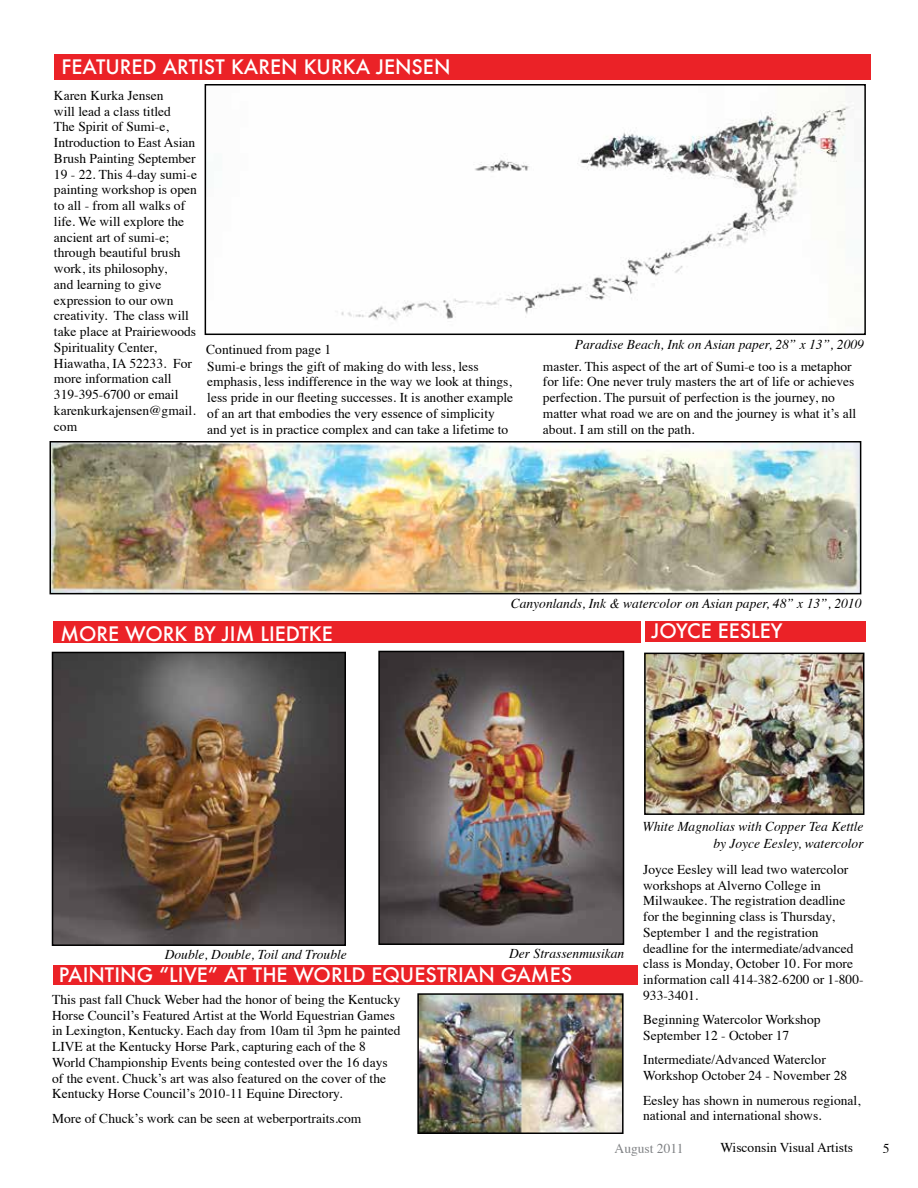
<style>
.page{position:relative;width:918px;height:1188px;background:#fff}
.page>*{position:absolute;margin:0;border:0;box-sizing:border-box;transform-origin:0 0}
.t1{font:500 19.5px "Futura";color:#fff}
.t2{font:13.5px/15.8px "Times";color:#000}
.t3{font:italic 13.5px/16.5px "Times";color:#000;text-align:right}
.t4{font:13.5px "Times";color:#808285}
</style>
<div class="page">
<div style="left:54px;top:54px;width:817px;height:25px;background:#eb2227"></div>
<div style="left:53px;top:621px;width:587px;height:21px;background:#eb2227"></div>
<div style="left:645px;top:622px;width:221px;height:20px;background:#eb2227"></div>
<div style="left:53px;top:965px;width:585px;height:20px;background:#eb2227"></div>
<img style="left:420px;top:996px;width:201px;height:135px">
<div style="left:417px;top:993px;width:207px;height:141px;border:2px solid #000"></div>
<img style="left:53px;top:444px;width:805px;height:147px">
<div style="left:50px;top:441px;width:811px;height:153px;border:2px solid #000"></div>
<img style="left:341px;top:101px;width:513px;height:220px">
<div style="left:205px;top:84px;width:661px;height:251px;border:2px solid #000"></div>
<img style="left:55px;top:655px;width:288px;height:288px">
<div style="left:52px;top:652px;width:294px;height:294px;border:2px solid #000"></div>
<img style="left:381px;top:654px;width:240px;height:288px">
<div style="left:378px;top:651px;width:246px;height:294px;border:2px solid #000"></div>
<img style="left:647px;top:656px;width:214px;height:156px">
<div style="left:644px;top:653px;width:220px;height:162px;border:2px solid #000"></div>
<h1 class="t1" style="left:62px;top:53px;width:390px">FEATURED ARTIST KAREN KURKA JENSEN</h1>
<p class="t2" style="left:54px;top:86px;width:144px">Karen Kurka Jensen<br>will lead a class titled<br>The Spirit of Sumi-e,<br>Introduction to East Asian<br>Brush Painting September<br>19 - 22. This 4-day sumi-e painting workshop is open to all - from all walks of life. We will explore the ancient art of sumi-e; through beautiful brush work, its philosophy,<br>and learning to give expression to our own creativity. The class will take place at Prairiewoods<br>Spirituality Center,<br>Hiawatha, IA 52233. For more information call<br>319-395-6700 or email karenkurkajensen@gmail. com</p>
<p class="t2" style="left:206px;top:340px;width:126px">Continued from page 1</p>
<p class="t3" style="left:575px;top:335px;width:291px">Paradise Beach, Ink on Asian paper, 28” x 13”, 2009</p>
<p class="t2" style="left:207px;top:357px;width:307px">Sumi-e brings the gift of making do with less, less emphasis, less indifference in the way we look at things, less pride in our fleeting successes. It is another example of an art that embodies the very essence of simplicity and yet is in practice complex and can take a lifetime to</p>
<p class="t2" style="left:543px;top:357px;width:315px">master. This aspect of the art of Sumi-e too is a metaphor for life: One never truly masters the art of life or achieves perfection. The pursuit of perfection is the journey, no matter what road we are on and the journey is what it’s all about. I am still on the path.</p>
<p class="t3" style="left:511px;top:594px;width:352px">Canyonlands, Ink &amp; watercolor on Asian paper, 48” x 13”, 2010</p>
<h1 class="t1" style="left:60px;top:620px;width:274px">MORE WORK BY JIM LIEDTKE</h1>
<h1 class="t1" style="left:652px;top:617px;width:131px">JOYCE EESLEY</h1>
<p class="t3" style="left:165px;top:946px;width:184px">Double, Double, Toil and Trouble</p>
<p class="t3" style="left:509px;top:944px;width:117px">Der Strassenmusikan</p>
<h1 class="t1" style="left:59px;top:962px;width:515px">PAINTING “LIVE” AT TH E WORLD EQUESTRIAN GAM ES</h1>
<p class="t2" style="left:52px;top:990px;width:350px">This past fall Chuck Weber had the honor of being the Kentucky Horse Council’s Featured Artist at the World Equestrian Games in Lexington, Kentucky. Each day from 10am til 3pm he painted LIVE at the Kentucky Horse Park, capturing each of the 8<br>World Championship Events being contested over the 16 days of the event. Chuck’s art was also featured on the cover of the Kentucky Horse Council’s 2010-11 Equine Directory.</p>
<p class="t2" style="left:52px;top:1109px;width:311px">More of Chuck’s work can be seen at weberportraits.com</p>
<p class="t3" style="left:643px;top:818px;width:223px">White Magnolias with Copper Tea Kettle by Joyce Eesley, watercolor</p>
<p class="t2" style="left:643px;top:860px;width:222px">Joyce Eesley will lead two watercolor workshops at Alverno College in Milwaukee. The registration deadline for the beginning class is Thursday, September 1 and the registration deadline for the intermediate/advanced class is Monday, October 10. For more information call 414-382-6200 or 1-800- 933-3401.</p>
<p class="t2" style="left:643px;top:1011px;width:179px">Beginning Watercolor Workshop<br>September 12 - October 17</p>
<p class="t2" style="left:643px;top:1051px;width:206px">Intermediate/Advanced Waterclor<br>Workshop October 24 - November 28</p>
<p class="t2" style="left:643px;top:1091px;width:219px">Eesley has shown in numerous regional, national and international shows.</p>
<p class="t4" style="left:615px;top:1135px;width:70px">August 2011</p>
<p class="t2" style="left:720px;top:1139px;width:134px">Wisconsin Visual Artists</p>
<p class="t2" style="left:883px;top:1139px;width:8px">5</p>
</div>
